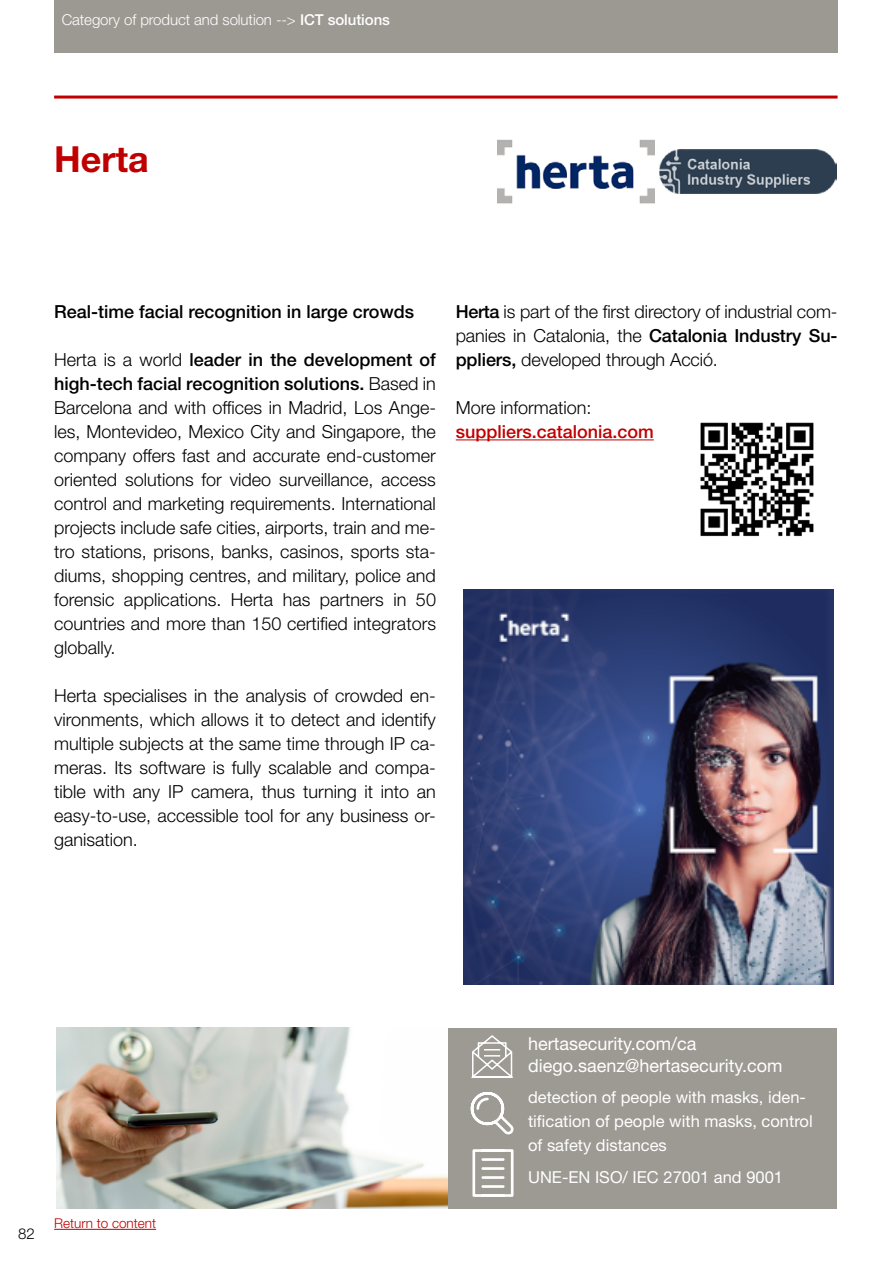
<style>
.page{position:relative;width:893px;height:1263px;background:#fff}
.page>*{position:absolute;margin:0;border:0;box-sizing:border-box;transform-origin:0 0}
.t1{font:700 36px "Helvetica Neue LT Std";color:#c00000}
.t2{font:300 18px/24px "Helvetica Neue LT Std";color:#000;text-align:justify}
.t3{font:18px/21.6px "Helvetica Neue LT Std";color:#fff}
.t4{font:500 18px "Helvetica Neue LT Std";color:#000}
.t5{font:500 18px "Helvetica Neue LT Std";color:#c00000}
.t6{font:16.5px/24px "Helvetica Neue LT Std";color:#fff}
.t7{font:300 15px "Helvetica Neue LT Std";letter-spacing:-.005em;color:#fff}
.t8{font:300 15px "Helvetica Neue LT Std";color:#000}
.t9{font:300 13.5px "Helvetica Neue LT Std";color:#c00000}
.s1{font-weight:500}
</style>
<div class="page">
<hr style="left:456px;top:439px;width:198px;height:1px;background:#c00000">
<img style="left:498px;top:139px;width:157px;height:65px">
<hr style="left:54px;top:96px;width:784px;height:3px;background:#c00000">
<div style="left:54px;top:0;width:784px;height:52px;background:#9c9892"></div>
<img style="left:463px;top:589px;width:370px;height:396px">
<div style="left:443px;top:1028px;width:394px;height:180px;background:#9d9993"></div>
<svg style="left:471px;top:1035px;width:43px;height:43px"></svg>
<svg style="left:470px;top:1092px;width:44px;height:43px"></svg>
<svg style="left:472px;top:1149px;width:42px;height:48px"></svg>
<hr style="left:54px;top:1229px;width:102px;height:1px;background:#c00000">
<img style="left:700px;top:422px;width:114px;height:115px">
<img style="left:659px;top:149px;width:178px;height:44px">
<img style="left:56px;top:1028px;width:391px;height:180px">
<p class="t7" style="left:62px;top:10px;width:330px">Category of product and solution --&gt; <span class="s1">ICT solutions</span></p>
<h1 class="t1" style="left:54px;top:137px;width:96px">Herta</h1>
<p class="t4" style="left:54px;top:301px;width:361px">Real-time facial recognition in large crowds</p>
<p class="t2" style="left:54px;top:347px;width:383px">Herta is a world <span class="s1">leader in the development of high-tech facial recognition solutions.</span> Based in Barcelona and with offices in Madrid, Los Ange&shy;les, Montevideo, Mexico City and Singapore, the company offers fast and accurate end-customer oriented solutions for video surveillance, access control and marketing requirements. International projects include safe cities, airports, train and me&shy;tro stations, prisons, banks, casinos, sports sta&shy;diums, shopping centres, and military, police and forensic applications. Herta has partners in 50 countries and more than 150 certified integrators globally.</p>
<p class="t2" style="left:54px;top:683px;width:383px">Herta specialises in the analysis of crowded en&shy;vironments, which allows it to detect and identify multiple subjects at the same time through IP ca&shy;meras. Its software is fully scalable and compa&shy;tible with any IP camera, thus turning it into an easy-to-use, accessible tool for any business or&shy;ganisation.</p>
<p class="t2" style="left:456px;top:299px;width:383px"><span class="s1">Herta</span> is part of the first directory of industrial com&shy;panies in Catalonia, the <span class="s1">Catalonia Industry Su&shy;ppliers,</span> developed through Acció.</p>
<p class="t2" style="left:456px;top:395px;width:137px">More information:</p>
<p class="t5" style="left:456px;top:421px;width:200px">suppliers.catalonia.com</p>
<p class="t8" style="left:18px;top:1224px;width:18px">82</p>
<p class="t9" style="left:54px;top:1215px;width:104px">Return to content</p>
<p class="t3" style="left:528px;top:1032px;width:256px">hertasecurity.com/ca diego.saenz@hertasecurity.com</p>
<p class="t6" style="left:528px;top:1085px;width:286px">detection of people with masks, iden&shy;tification of people with masks, control of safety distances</p>
<p class="t6" style="left:528px;top:1165px;width:256px">UNE-EN ISO/ IEC 27001 and 9001</p>
</div>
